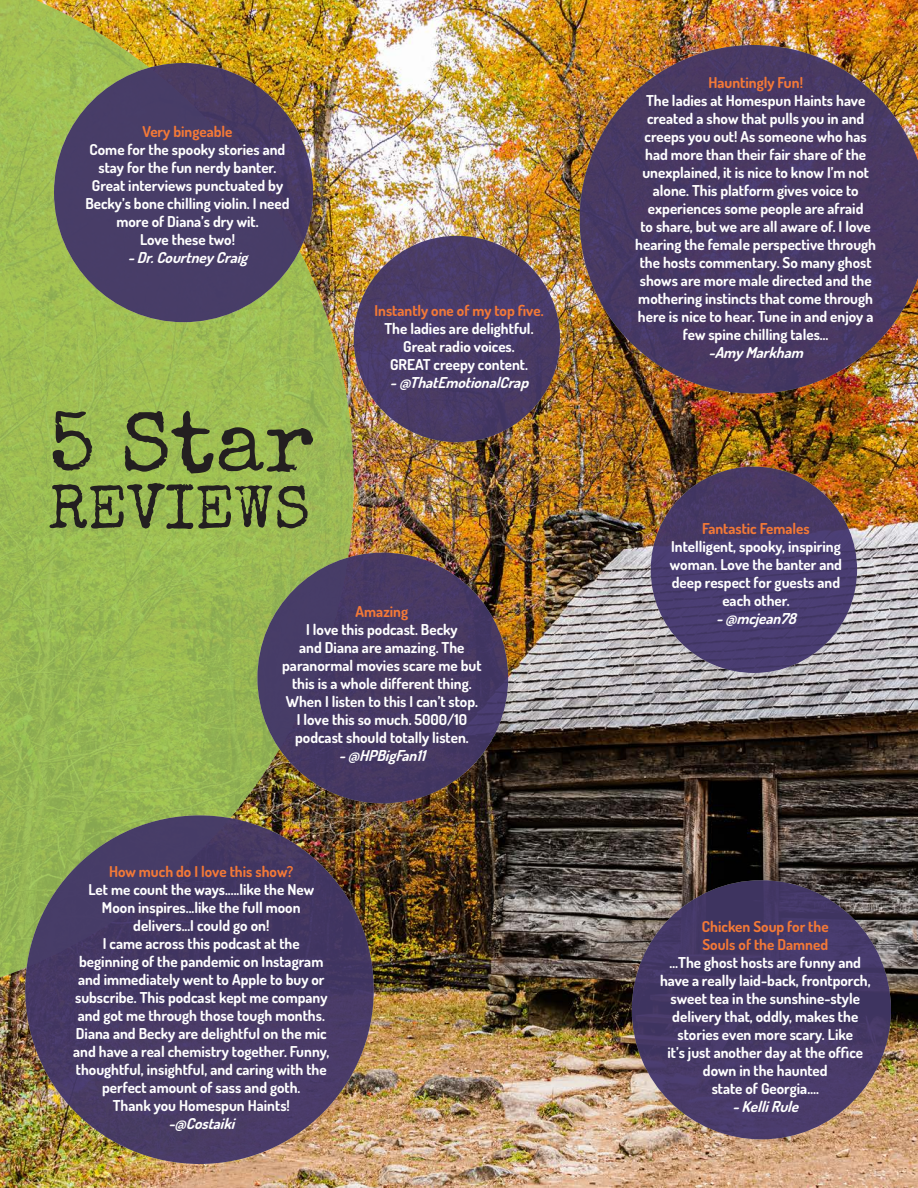
<style>
.page{position:relative;width:918px;height:1188px;background:#fff}
.page>*{position:absolute;margin:0;border:0;box-sizing:border-box;transform-origin:0 0}
.t1{font:86.4px "Special Elite";color:#231f20}
.t2{font:61.5px "Special Elite";color:#231f20}
.t3{font:15px/18px "Dosis";color:#fff;text-align:center}
.t4{font:15px/18px "Dosis";color:#f37937}
.t5{font:italic 15px "Dosis";color:#fff}
</style>
<div class="page">
<img style="left:0;top:0;width:918px;height:1188px">
<img style="left:0;top:0;width:354px;height:1010px">
<div style="left:54px;top:63px;width:259px;height:259px;background:#483d67;border-radius:50%"></div>
<div style="left:354px;top:236px;width:206px;height:206px;background:#493b67;border-radius:50%"></div>
<img style="left:580px;top:45px;width:338px;height:349px">
<div style="left:257px;top:553px;width:251px;height:250px;background:#473963;border-radius:50%"></div>
<div style="left:25px;top:815px;width:349px;height:349px;background:#473b65;border-radius:50%"></div>
<div style="left:651px;top:467px;width:206px;height:206px;background:linear-gradient(to right,#483b6c,#493c6e);border-radius:50%"></div>
<div style="left:632px;top:880px;width:259px;height:259px;background:#463966;border-radius:50%"></div>
<p class="t4" style="left:142px;top:122px;width:92px">Very bingeable</p>
<p class="t3" style="left:85px;top:140px;width:206px">Come for the spooky stories and stay for the fun nerdy banter.<br>Great interviews punctuated by<br>Becky’s bone chilling violin. I need more of Diana’s dry wit.<br>Love these two!</p>
<p class="t5" style="left:128px;top:247px;width:126px">-Dr.Courtney Craig</p>
<p class="t1" style="left:49px;top:388px;width:267px">5 Star</p>
<p class="t2" style="left:49px;top:469px;width:263px">REVIEWS</p>
<p class="t4" style="left:374px;top:301px;width:171px">Instantly one of my top five.</p>
<p class="t3" style="left:384px;top:319px;width:151px">The ladies are delightful.<br>Great radio voices.<br>GREAT creepy content.</p>
<p class="t5" style="left:390px;top:373px;width:145px">-@ThatEmotionalCrap</p>
<p class="t4" style="left:356px;top:602px;width:54px">Amazing</p>
<p class="t3" style="left:282px;top:620px;width:201px">I love this podcast. Becky<br>and Diana are amazing. The paranormal movies scare me but this is a whole different thing.<br>When I listen to this I can’t stop.<br>I love this so much. 5000/10 podcast should totally listen.</p>
<p class="t5" style="left:339px;top:745px;width:93px">-@HPBigFan11</p>
<p class="t4" style="left:109px;top:862px;width:186px">How much do I love this show?</p>
<p class="t3" style="left:89px;top:880px;width:227px">Let me count the ways.....like the New<br>Moon inspires...like the full moon delivers...I could go on!</p>
<p class="t3" style="left:73px;top:934px;width:258px">I came across this podcast at the beginning of the pandemic on Instagram and immediately went to Apple to buy or subscribe. This podcast kept me company and got me through those tough months.<br>Diana and Becky are delightful on the mic and have a real chemistry together. Funny, thoughtful, insightful, and caring with the perfect amount of sass and goth.</p>
<p class="t3" style="left:113px;top:1096px;width:179px">Thank you Homespun Haints!</p>
<p class="t5" style="left:168px;top:1113px;width:72px">-@Costaiki</p>
<p class="t4" style="left:708px;top:73px;width:96px">Hauntingly Fun!</p>
<p class="t3" style="left:635px;top:91px;width:242px">The ladies at Homespun Haints have created a show that pulls you in and creeps you out! As someone who has had more than their fair share of the unexplained, it is nice to know I’m not alone. This platform gives voice to experiences some people are afraid<br>to share, but we are all aware of. I love hearing the female perspective through the hosts commentary. So many ghost shows are more male directed and the mothering instincts that come through here is nice to hear. Tune in and enjoy a few spine chilling tales…</p>
<p class="t5" style="left:709px;top:343px;width:101px">-Amy Markham</p>
<p class="t4" style="left:702px;top:518px;width:109px">Fantastic Females</p>
<p class="t3" style="left:670px;top:536px;width:174px">Intelligent, spooky, inspiring woman. Love the banter and deep respect for guests and each other.</p>
<p class="t5" style="left:716px;top:608px;width:87px">-@mcjean78</p>
<p class="t4" style="left:702px;top:917px;width:128px">Chicken Soup for the<br>Souls of the Damned</p>
<p class="t3" style="left:660px;top:953px;width:212px">…The ghost hosts are funny and have a really laid-back, frontporch, sweet tea in the sunshine-style delivery that, oddly, makes the stories even more scary. Like<br>it’s just another day at the office down in the haunted<br>state of Georgia….</p>
<p class="t5" style="left:732px;top:1096px;width:72px">-KelliRule</p>
</div>
